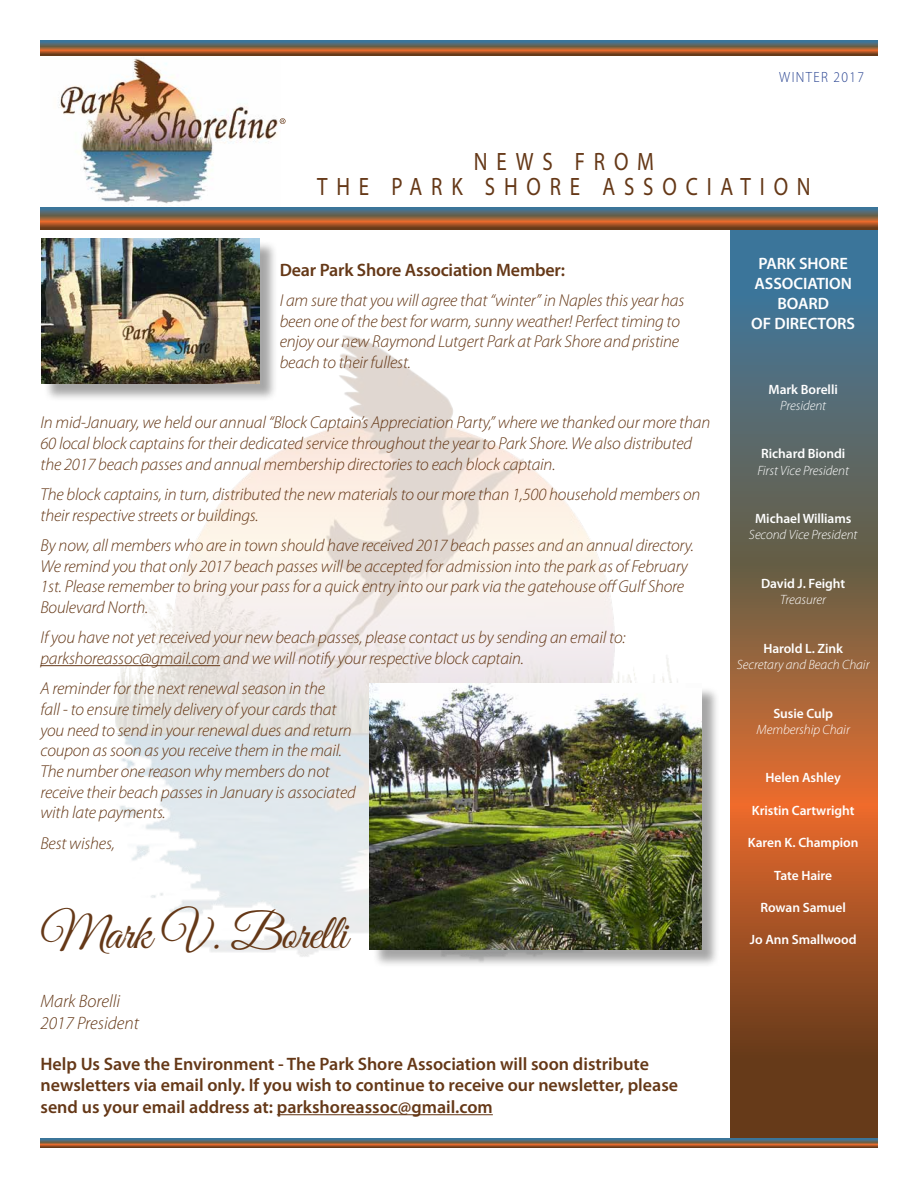
<style>
.page{position:relative;width:918px;height:1188px;background:#fff}
.page>*{position:absolute;margin:0;border:0;box-sizing:border-box;transform-origin:0 0}
.t1{font:49.5px "Great Vibes";letter-spacing:-.02em;color:#653817}
.t2{font:25.2px/25.2px "Myriad Pro";letter-spacing:.42em;color:#653817;text-align:center;scale:.83 1}
.t3{font:600 18px/21.6px "Myriad Pro";color:#653817}
.t4{font:italic 300 18px/21.6px "Myriad Pro";color:#653817}
.t5{font:italic 300 17.25px/20.7px "Myriad Pro";letter-spacing:-.01em;color:#653817}
.t6{font:600 16.5px/19.8px "Myriad Pro";letter-spacing:-.005em;color:#fff;text-align:center}
.t7{font:300 14.85px "Myriad Pro";letter-spacing:.1em;color:#25408f;scale:.91 1}
.t8{font:600 13.5px "Myriad Pro";letter-spacing:-.005em;color:#fff}
.t9{font:italic 300 13.5px "Myriad Pro";letter-spacing:-.005em;color:#fff}
</style>
<div class="page">
<img style="left:40px;top:335px;width:638px;height:622px">
<hr style="left:40px;top:665px;width:180px;height:1px;background:#653817">
<hr style="left:277px;top:1114px;width:216px;height:1px;background:#653817">
<img style="left:40px;top:55px;width:241px;height:149px">
<svg style="left:40px;top:40px;width:838px;height:15px;background:#7d614f"></svg>
<svg style="left:730px;top:230px;width:148px;height:908px;background:#815e47"></svg>
<svg style="left:40px;top:207px;width:838px;height:23px;background:#7f5e49"></svg>
<svg style="left:40px;top:1138px;width:838px;height:10px;background:#7a604f"></svg>
<svg style="left:280px;top:118px;width:6px;height:6px"></svg>
<div style="left:44px;top:241px;width:234px;height:161px;background:#000;opacity:.35"></div>
<img style="left:41px;top:238px;width:219px;height:145px">
<div style="left:372px;top:686px;width:348px;height:282px;background:#000;opacity:.35"></div>
<img style="left:370px;top:684px;width:331px;height:265px">
<p class="t7" style="left:779px;top:69px;width:95px">WINTER 2017</p>
<h2 class="t2" style="left:317px;top:149px;width:596px">NEWS FROM<br>THE PARK SHORE ASSOCIATION</h2>
<p class="t3" style="left:280px;top:259px;width:287px">Dear Park Shore Association Member:</p>
<p class="t5" style="left:280px;top:290px;width:406px">I am sure that you will agree that “winter” in Naples this year has been one of the best for warm, sunny weather! Perfect timing to enjoy our new Raymond Lutgert Park at Park Shore and pristine beach to their fullest.</p>
<p class="t5" style="left:40px;top:413px;width:671px">In mid-January, we held our annual “Block Captain’s Appreciation Party,” where we thanked our more than<br>60 local block captains for their dedicated service throughout the year to Park Shore. We also distributed the 2017 beach passes and annual membership directories to each block captain.</p>
<p class="t5" style="left:40px;top:484px;width:661px">The block captains, in turn, distributed the new materials to our more than 1,500 household members on their respective streets or buildings.</p>
<p class="t5" style="left:40px;top:535px;width:655px">By now, all members who are in town should have received 2017 beach passes and an annual directory.<br>We remind you that only 2017 beach passes will be accepted for admission into the park as of February 1st. Please remember to bring your pass for a quick entry into our park via the gatehouse off Gulf Shore Boulevard North.</p>
<p class="t5" style="left:40px;top:628px;width:587px">If you have not yet received your new beach passes, please contact us by sending an email to: parkshoreassoc@gmail.com and we will notify your respective block captain.</p>
<p class="t5" style="left:40px;top:679px;width:317px">A reminder for the next renewal season in the<br>fall - to ensure timely delivery of your cards that you need to send in your renewal dues and return coupon as soon as you receive them in the mail.<br>The number one reason why members do not receive their beach passes in January is associated with late payments.</p>
<p class="t5" style="left:40px;top:833px;width:76px">Best wishes,</p>
<h1 class="t1" style="left:40px;top:906px;width:309px">Mark V. Borelli</h1>
<p class="t4" style="left:40px;top:991px;width:100px">Mark Borelli<br>2017 President</p>
<p class="t3" style="left:40px;top:1053px;width:639px">Help Us Save the Environment - The Park Shore Association will soon distribute newsletters via email only. If you wish to continue to receive our newsletter, please send us your email address at: parkshoreassoc@gmail.com</p>
<p class="t6" style="left:751px;top:254px;width:105px">PARK SHORE<br>ASSOCIATION<br>BOARD<br>OF DIRECTORS</p>
<p class="t8" style="left:769px;top:382px;width:71px">Mark Borelli</p>
<p class="t9" style="left:780px;top:398px;width:48px">President</p>
<p class="t8" style="left:761px;top:446px;width:86px">Richard Biondi</p>
<p class="t9" style="left:757px;top:463px;width:93px">First Vice President</p>
<p class="t8" style="left:755px;top:511px;width:98px">Michael Williams</p>
<p class="t9" style="left:749px;top:528px;width:110px">Second Vice President</p>
<p class="t8" style="left:761px;top:576px;width:86px">David J. Feight</p>
<p class="t9" style="left:780px;top:593px;width:47px">Treasurer</p>
<p class="t8" style="left:763px;top:641px;width:81px">Harold L. Zink</p>
<p class="t9" style="left:737px;top:657px;width:134px">Secretary and Beach Chair</p>
<p class="t8" style="left:773px;top:706px;width:61px">Susie Culp</p>
<p class="t9" style="left:757px;top:722px;width:95px">Membership Chair</p>
<p class="t8" style="left:766px;top:770px;width:77px">Helen Ashley</p>
<p class="t8" style="left:752px;top:803px;width:104px">Kristin Cartwright</p>
<p class="t8" style="left:748px;top:835px;width:112px">Karen K. Champion</p>
<p class="t8" style="left:774px;top:868px;width:59px">Tate Haire</p>
<p class="t8" style="left:761px;top:900px;width:87px">Rowan Samuel</p>
<p class="t8" style="left:750px;top:932px;width:108px">Jo Ann Smallwood</p>
</div>
